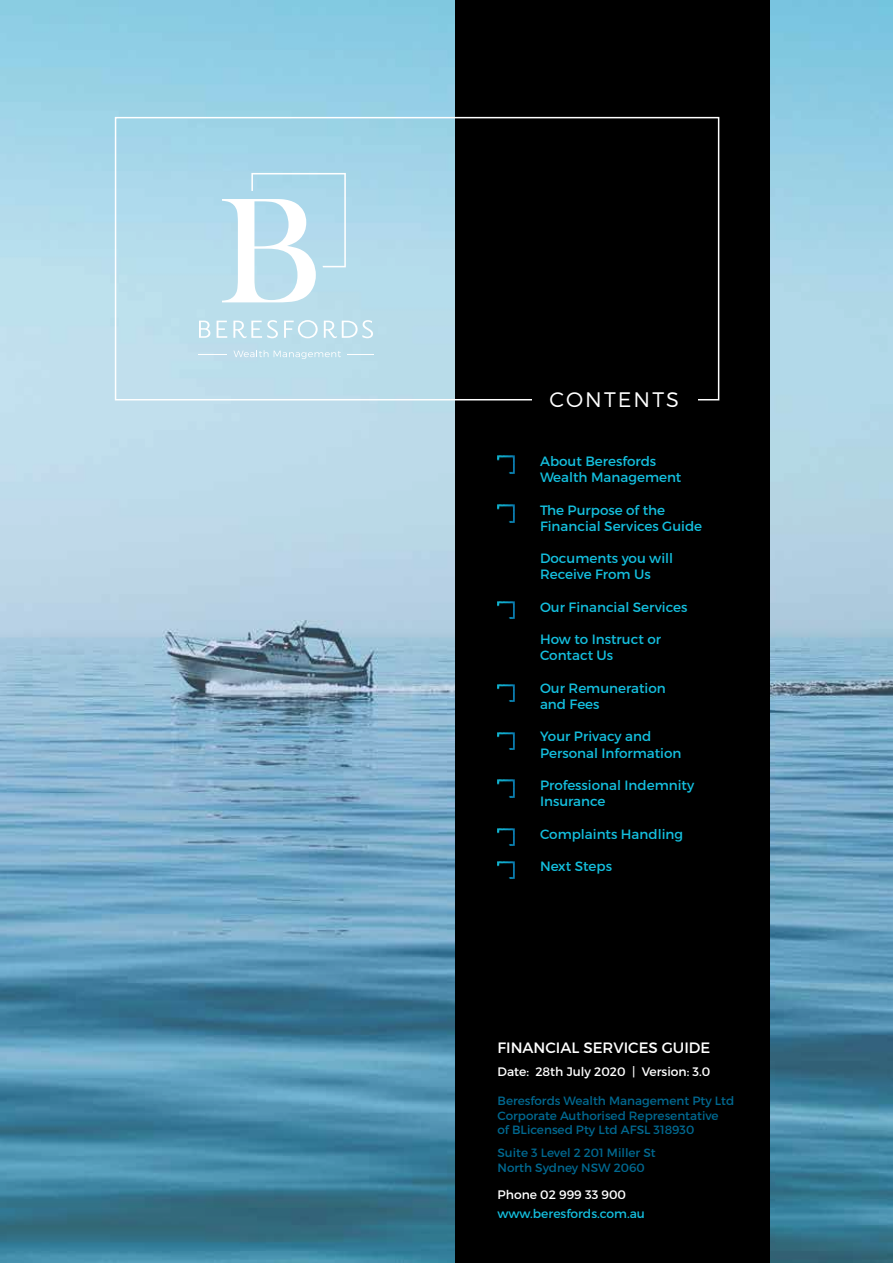
<style>
.page{position:relative;width:893px;height:1263px;background:#fff}
.page>*{position:absolute;margin:0;border:0;box-sizing:border-box;transform-origin:0 0}
.t1{font:300 21px "Montserrat";letter-spacing:.1em;color:#fff}
.t2{font:15px "Montserrat";color:#fff}
.t3{font:13.5px/16.2px "Montserrat";color:#14bfde}
.t4{font:12.3px "Montserrat";color:#fff}
.t5{font:12.3px "Montserrat";color:#14bfde}
.t6{font:12px/14.4px "Montserrat";color:#006991}
</style>
<div class="page">
<img style="left:0;top:0;width:893px;height:1263px">
<svg style="left:222px;top:173px;width:124px;height:129px"></svg>
<svg style="left:199px;top:321px;width:11px;height:17px"></svg>
<svg style="left:217px;top:321px;width:10px;height:17px"></svg>
<svg style="left:233px;top:320px;width:45px;height:18px"></svg>
<svg style="left:284px;top:320px;width:34px;height:18px"></svg>
<svg style="left:324px;top:320px;width:49px;height:18px"></svg>
<svg style="left:233px;top:350px;width:35px;height:7px"></svg>
<svg style="left:274px;top:351px;width:67px;height:8px"></svg>
<svg style="left:198px;top:354px;width:29px;height:1px"></svg>
<svg style="left:348px;top:354px;width:26px;height:1px"></svg>
<div style="left:455px;top:0;width:315px;height:1263px;background:#000"></div>
<div style="left:115px;top:117px;width:604px;height:283px;border:2px solid #fff"></div>
<div style="left:532px;top:376px;width:166px;height:49px;background:#000"></div>
<img style="left:497px;top:505px;width:18px;height:17px">
<img style="left:497px;top:780px;width:18px;height:17px">
<img style="left:497px;top:732px;width:18px;height:17px">
<img style="left:497px;top:601px;width:18px;height:18px">
<img style="left:497px;top:685px;width:18px;height:17px">
<img style="left:497px;top:861px;width:18px;height:18px">
<img style="left:497px;top:828px;width:18px;height:18px">
<img style="left:497px;top:456px;width:18px;height:17px">
<h1 class="t1" style="left:550px;top:386px;width:131px">CONTENTS</h1>
<p class="t3" style="left:540px;top:453px;width:143px">About Beresfords<br>Wealth Management</p>
<p class="t3" style="left:540px;top:502px;width:164px">The Purpose of the<br>Financial Services Guide</p>
<p class="t3" style="left:540px;top:550px;width:135px">Documents you will<br>Receive From Us</p>
<p class="t3" style="left:540px;top:599px;width:149px">Our Financial Services</p>
<p class="t3" style="left:540px;top:631px;width:123px">How to Instruct or<br>Contact Us</p>
<p class="t3" style="left:540px;top:680px;width:127px">Our Remuneration and Fees</p>
<p class="t3" style="left:540px;top:728px;width:143px">Your Privacy and<br>Personal Information</p>
<p class="t3" style="left:540px;top:777px;width:156px">Professional Indemnity<br>Insurance</p>
<p class="t3" style="left:540px;top:826px;width:145px">Complaints Handling</p>
<p class="t3" style="left:540px;top:858px;width:73px">Next Steps</p>
<p class="t2" style="left:497px;top:1038px;width:214px">FINANCIAL SERVICES GUIDE</p>
<p class="t4" style="left:497px;top:1064px;width:214px">Date: 28th July 2020 | Version: 3.0</p>
<p class="t6" style="left:497px;top:1094px;width:238px">Beresfords Wealth Management Pty Ltd<br>Corporate Authorised Representative<br>of BLicensed Pty Ltd AFSL 318930</p>
<p class="t6" style="left:497px;top:1145px;width:160px">Suite 3 Level 2 201 Miller St<br>North Sydney NSW 2060</p>
<p class="t4" style="left:497px;top:1187px;width:130px">Phone 02 999 33 900</p>
<p class="t5" style="left:497px;top:1206px;width:149px">www.beresfords.com.au</p>
</div>
